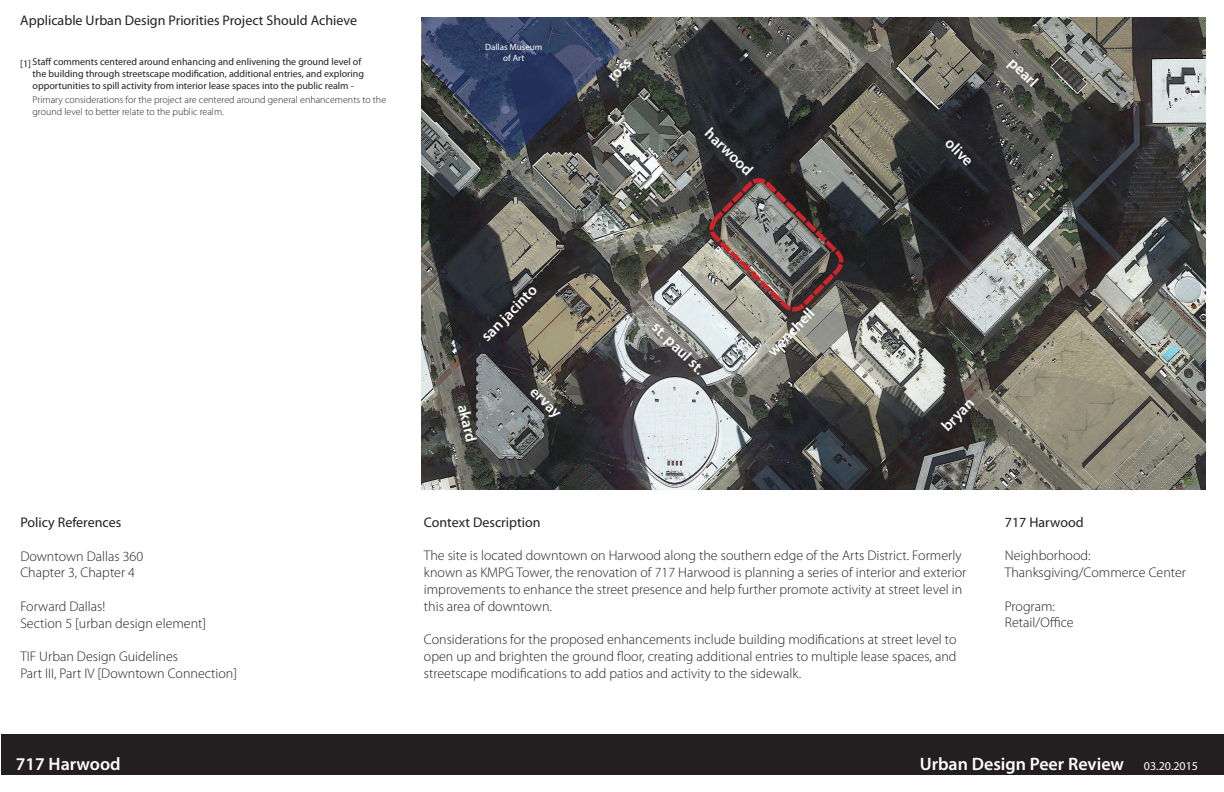
<style>
.page{position:relative;width:1224px;height:792px;background:#fff}
.page>*{position:absolute;margin:0;border:0;box-sizing:border-box;transform-origin:0 0}
.t1{font:600 18px "Myriad Pro";color:#fff}
.t2{font:600 15.4px "Myriad Pro";color:#fff}
.t3{font:300 14px/16.8px "Myriad Pro";color:#231f20}
.t4{font:14px "Myriad Pro";color:#231f20}
.t5{font:12px "Myriad Pro";color:#fff}
.t6{font:10px/12px "Myriad Pro";color:#231f20}
.t7{font:300 10px/12px "Myriad Pro";color:#231f20}
.t8{font:9px/10.8px "Myriad Pro";color:#fff;text-align:center}
</style>
<div class="page">
<img style="left:422px;top:17px;width:784px;height:472px">
<div style="left:1px;top:734px;width:1223px;height:40px;background:#231f20"></div>
<svg style="left:707px;top:175px;width:139px;height:141px;background:#6e635f"></svg>
<svg style="left:422px;top:17px;width:199px;height:141px;background:#3d465b"></svg>
<p class="t4" style="left:20px;top:12px;width:338px">Applicable Urban Design Priorities Project Should Achieve</p>
<p class="t6" style="left:20px;top:57px;width:12px">[1]</p>
<p class="t6" style="left:33px;top:56px;width:333px">Staff comments centered around enhancing and enlivening the ground level of the building through streetscape modification, additional entries, and exploring opportunities to spill activity from interior lease spaces into the public realm -</p>
<p class="t7" style="left:33px;top:94px;width:355px">Primary considerations for the project are centered around general enhancements to the ground level to better relate to the public realm.</p>
<p class="t8" style="left:485px;top:41px;width:59px">Dallas Museum of Art</p>
<p class="t2" style="left:603px;top:72px;width:28px;rotate:-45deg">ross</p>
<p class="t2" style="left:715px;top:124px;width:62px;rotate:45deg">harwood</p>
<p class="t2" style="left:955px;top:133px;width:34px;rotate:45deg">olive</p>
<p class="t2" style="left:1018px;top:53px;width:36px;rotate:45deg">pearl</p>
<p class="t2" style="left:477px;top:332px;width:73px;rotate:-45deg">san jacinto</p>
<p class="t2" style="left:473px;top:402px;width:40px;rotate:77deg">akard</p>
<p class="t2" style="left:540px;top:382px;width:38px;rotate:45deg">ervay</p>
<p class="t2" style="left:662px;top:318px;width:68px;rotate:45deg">st. paul st.</p>
<p class="t2" style="left:763px;top:346px;width:61px;rotate:-45deg">wenchell</p>
<p class="t2" style="left:937px;top:421px;width:41px;rotate:-45deg">bryan</p>
<p class="t4" style="left:20px;top:513px;width:102px">Policy References</p>
<p class="t4" style="left:424px;top:513px;width:118px">Context Description</p>
<p class="t3" style="left:424px;top:547px;width:544px">The site is located downtown on Harwood along the southern edge of the Arts District. Formerly known as KMPG Tower, the renovation of 717 Harwood is planning a series of interior and exterior improvements to enhance the street presence and help further promote activity at street level in this area of downtown.</p>
<p class="t3" style="left:424px;top:631px;width:534px;text-align:justify">Considerations for the proposed enhancements include building modifications at street level to open up and brighten the ground floor, creating additional entries to multiple lease spaces, and streetscape modifications to add patios and activity to the sidewalk.</p>
<p class="t3" style="left:20px;top:548px;width:124px">Downtown Dallas 360</p>
<p class="t3" style="left:20px;top:564px;width:116px">Chapter 3, Chapter 4</p>
<p class="t3" style="left:20px;top:598px;width:86px">Forward Dallas!</p>
<p class="t3" style="left:20px;top:615px;width:187px">Section 5 [urban design element]</p>
<p class="t3" style="left:20px;top:648px;width:159px">TIF Urban Design Guidelines</p>
<p class="t3" style="left:20px;top:665px;width:218px">Part III, Part IV [Downtown Connection]</p>
<p class="t4" style="left:1005px;top:513px;width:80px">717 Harwood</p>
<p class="t3" style="left:1005px;top:547px;width:87px">Neighborhood:</p>
<p class="t3" style="left:1005px;top:564px;width:183px">Thanksgiving/Commerce Center</p>
<p class="t3" style="left:1005px;top:598px;width:52px">Program:</p>
<p class="t3" style="left:1005px;top:614px;width:70px">Retail/Office</p>
<p class="t1" style="left:16px;top:753px;width:106px">717 Harwood</p>
<p class="t1" style="left:920px;top:753px;width:206px">Urban Design Peer Review</p>
<p class="t5" style="left:1144px;top:759px;width:56px">03.20.2015</p>
</div>
